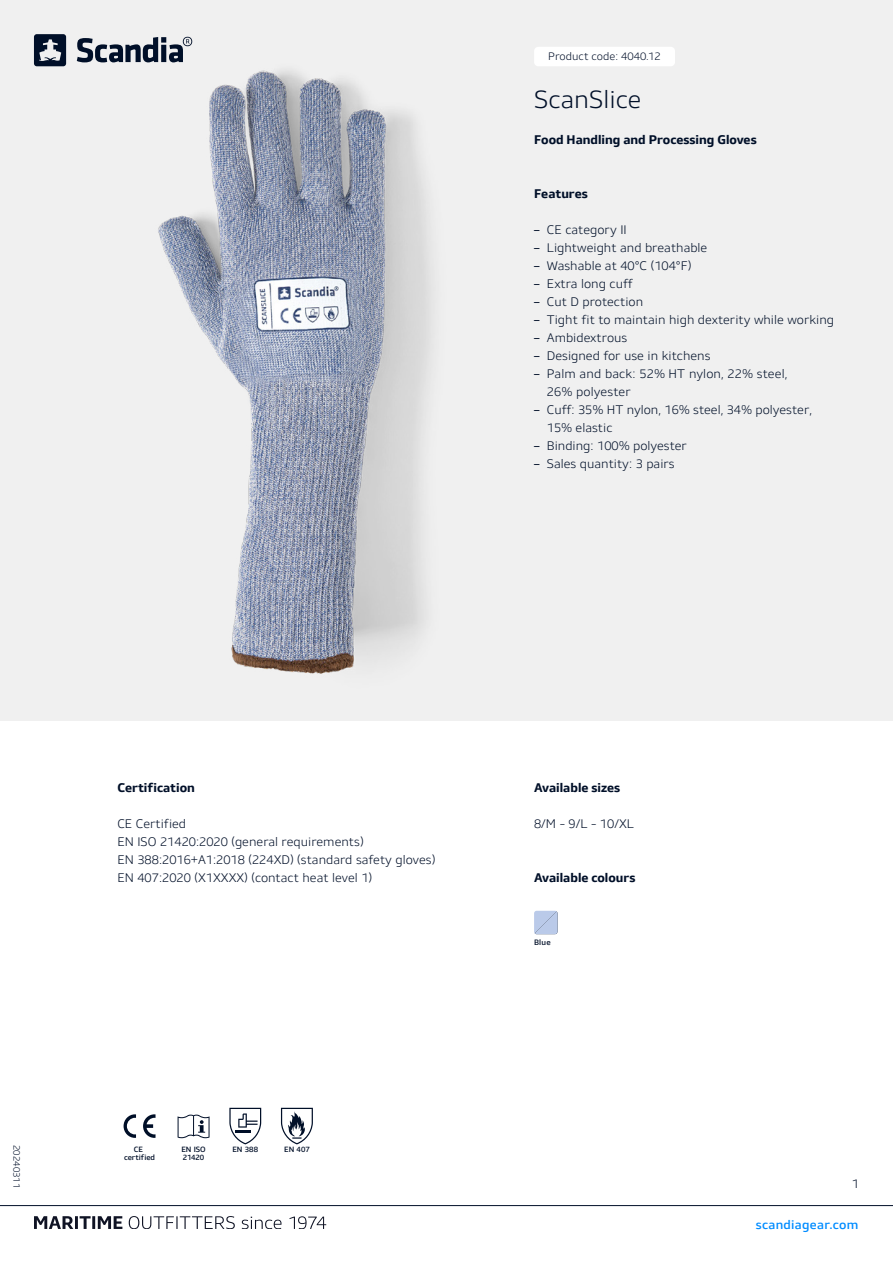
<style>
.page{position:relative;width:893px;height:1263px;background:#fff}
.page>*{position:absolute;margin:0;border:0;box-sizing:border-box;transform-origin:0 0}
.t1{font:300 24px "Stratus";color:#000f28}
.t2{font:300 12px/18px "Stratus";color:#000f28}
.t3{font:700 12px "Stratus";color:#000f28}
.t4{font:500 12px "Stratus";letter-spacing:.025em;color:#008cff}
.t5{font:300 10.5px "Stratus";color:#000f28}
.t6{font:300 9px "Stratus";color:#000f28}
.t7{font:500 7.5px "Stratus";color:#000f28}
.t8{font:500 7.35px/7.4px "Stratus";letter-spacing:-.005em;color:#000f28;text-align:center}
.s1{font-weight:400}
</style>
<div class="page">
<div style="left:0;top:0;width:893px;height:720px;background:#f0f0f0"></div>
<img style="left:36px;top:36px;width:397px;height:638px">
<hr style="left:0;top:1205px;width:893px;height:1px;background:#000f28">
<svg style="left:77px;top:37px;width:115px;height:25px"></svg>
<svg style="left:34px;top:34px;width:32px;height:32px"></svg>
<svg style="left:34px;top:1216px;width:292px;height:13px"></svg>
<div style="left:534px;top:47px;width:141px;height:19px;background:#fff;border-radius:4px"></div>
<svg style="left:124px;top:1114px;width:12px;height:24px"></svg>
<svg style="left:143px;top:1114px;width:13px;height:24px"></svg>
<svg style="left:178px;top:1114px;width:32px;height:24px"></svg>
<svg style="left:229px;top:1108px;width:32px;height:36px"></svg>
<svg style="left:281px;top:1108px;width:32px;height:36px"></svg>
<svg style="left:534px;top:911px;width:23px;height:23px"></svg>
<p class="t5" style="left:548px;top:49px;width:114px">Product code: 4040.12</p>
<h1 class="t1" style="left:534px;top:83px;width:109px">ScanSlice</h1>
<p class="t3" style="left:534px;top:131px;width:224px">Food Handling and Processing Gloves</p>
<p class="t3" style="left:534px;top:185px;width:55px">Features</p>
<p class="t2" style="left:534px;top:221px;width:94px"><span class="s1">–</span> CE category II</p>
<p class="t2" style="left:534px;top:239px;width:175px"><span class="s1">–</span> Lightweight and breathable</p>
<p class="t2" style="left:534px;top:257px;width:159px"><span class="s1">–</span> Washable at 40°C (104°F)</p>
<p class="t2" style="left:534px;top:275px;width:100px"><span class="s1">–</span> Extra long cuff</p>
<p class="t2" style="left:534px;top:293px;width:111px"><span class="s1">–</span> Cut D protection</p>
<p class="t2" style="left:534px;top:311px;width:302px"><span class="s1">–</span> Tight fit to maintain high dexterity while working</p>
<p class="t2" style="left:534px;top:329px;width:95px"><span class="s1">–</span> Ambidextrous</p>
<p class="t2" style="left:534px;top:347px;width:178px"><span class="s1">–</span> Designed for use in kitchens</p>
<p class="t2" style="left:547px;top:365px;width:242px;text-indent:-13px"><span class="s1">–</span> Palm and back: 52% HT nylon, 22% steel,<br>26% polyester</p>
<p class="t2" style="left:547px;top:401px;width:267px;text-indent:-13px"><span class="s1">–</span> Cuff: 35% HT nylon, 16% steel, 34% polyester,<br>15% elastic</p>
<p class="t2" style="left:534px;top:437px;width:154px"><span class="s1">–</span> Binding: 100% polyester</p>
<p class="t2" style="left:534px;top:455px;width:142px"><span class="s1">–</span> Sales quantity: 3 pairs</p>
<p class="t3" style="left:117px;top:779px;width:79px">Certification</p>
<p class="t2" style="left:117px;top:815px;width:320px">CE Certified<br>EN ISO 21420:2020 (general requirements)<br>EN 388:2016+A1:2018 (224XD) (standard safety gloves)<br>EN 407:2020 (X1XXXX) (contact heat level 1)</p>
<p class="t6" style="left:23px;top:1145px;width:45px;rotate:90deg">20240311</p>
<p class="t8" style="left:124px;top:1146px;width:33px">CE certified</p>
<p class="t8" style="left:181px;top:1146px;width:26px;text-align:left">EN ISO<br>21420</p>
<p class="t8" style="left:232px;top:1146px;width:27px">EN 388</p>
<p class="t8" style="left:284px;top:1146px;width:27px">EN 407</p>
<p class="t3" style="left:534px;top:779px;width:88px">Available sizes</p>
<p class="t2" style="left:534px;top:815px;width:101px">8/M - 9/L - 10/XL</p>
<p class="t3" style="left:534px;top:869px;width:103px">Available colours</p>
<p class="t7" style="left:534px;top:937px;width:18px">Blue</p>
<p class="t2" style="left:852px;top:1175px;width:9px">1</p>
<p class="t4" style="left:756px;top:1216px;width:104px">scandiagear.com</p>
</div>
